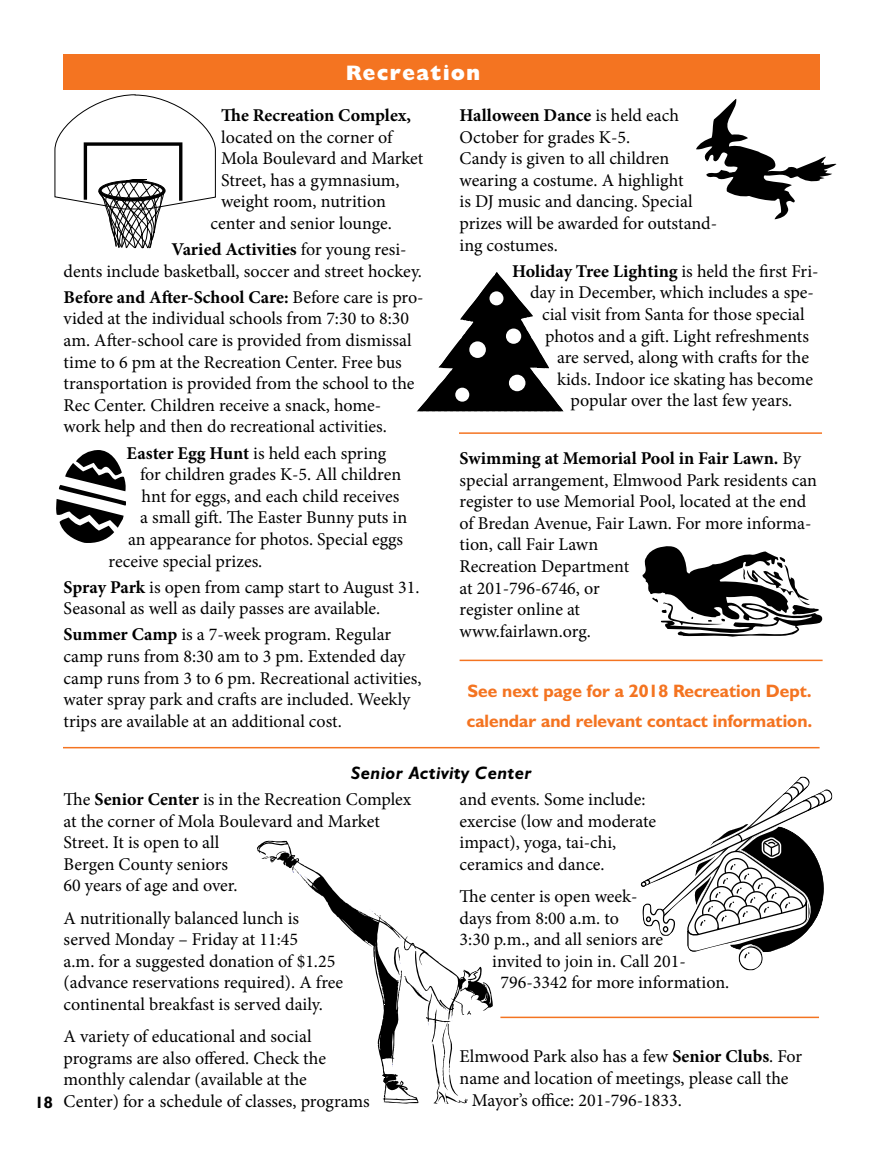
<style>
.page{position:relative;width:891px;height:1161px;background:#fff}
.page>*{position:absolute;margin:0;border:0;box-sizing:border-box;transform-origin:0 0}
.t1{font:800 21px "Humanist 521 BT";letter-spacing:.08em;color:#fff}
.t2{font:18px/21.6px "Minion Pro";color:#000}
.t3{font:700 18px/30px "Humanist 521 BT";color:#f47421}
.t4{font:700 18px "Minion Pro";letter-spacing:-.005em;color:#000}
.t5{font:italic 700 18px "Humanist 521 BT";letter-spacing:.03em;color:#000}
.t6{font:700 16.5px "Humanist 521 BT";color:#000}
.s1{font-weight:700}
.s2{font-weight:400}
</style>
<div class="page">
<hr style="left:500px;top:1017px;width:319px;height:1px;background:#f47421">
<svg style="left:54px;top:94px;width:162px;height:154px"></svg>
<svg style="left:696px;top:99px;width:141px;height:120px"></svg>
<svg style="left:416px;top:272px;width:94px;height:140px"></svg>
<div style="left:455px;top:388px;width:14px;height:14px;background:#fff;border-radius:50%"></div>
<svg style="left:642px;top:546px;width:180px;height:91px"></svg>
<svg style="left:257px;top:846px;width:236px;height:161px"></svg>
<svg style="left:258px;top:841px;width:40px;height:21px"></svg>
<svg style="left:293px;top:870px;width:14px;height:9px"></svg>
<svg style="left:313px;top:885px;width:5px;height:5px"></svg>
<svg style="left:341px;top:909px;width:151px;height:195px"></svg>
<svg style="left:640px;top:777px;width:192px;height:193px"></svg>
<hr style="left:63px;top:747px;width:757px;height:1px;background:#f47421">
<svg style="left:56px;top:450px;width:70px;height:93px"></svg>
<div style="left:64px;top:54px;width:756px;height:36px;background:#f47421"></div>
<hr style="left:459px;top:432px;width:363px;height:2px;background:#f47421">
<hr style="left:460px;top:660px;width:363px;height:1px;background:#f47421">
<p class="t6" style="left:35px;top:1092px;width:19px">18</p>
<p class="t1" style="left:346px;top:60px;width:136px">Recreation</p>
<p class="t4" style="left:221px;top:103px;width:191px">The Recreation Complex,</p>
<p class="t2" style="left:221px;top:126px;width:173px">located on the corner of</p>
<p class="t2" style="left:221px;top:148px;width:204px">Mola Boulevard and Market</p>
<p class="t2" style="left:221px;top:169px;width:180px">Street, has a gymnasium,</p>
<p class="t2" style="left:221px;top:191px;width:166px">weight room, nutrition</p>
<p class="t2" style="left:211px;top:213px;width:183px">center and senior lounge.</p>
<p class="t2" style="left:64px;top:239px;width:360px;text-indent:108px"><span class="s1">Varied Activities</span> for young resi&shy;dents include basketball, soccer and street hockey.</p>
<p class="t2" style="left:64px;top:286px;width:361px"><span class="s1">Before and After-School Care:</span> Before care is pro&shy;vided at the individual schools from 7:30 to 8:30 am. After-school care is provided from dismissal time to 6 pm at the Recreation Center. Free bus transportation is provided from the school to the Rec Center. Children receive a snack, home-<br>work help and then do recreational activities.</p>
<p class="t2" style="left:127px;top:442px;width:261px"><span class="s1">Easter Egg Hunt</span> is held each spring</p>
<p class="t2" style="left:140px;top:464px;width:263px">for children grades K-5. All children</p>
<p class="t2" style="left:142px;top:485px;width:259px">hnt for eggs, and each child receives</p>
<p class="t2" style="left:140px;top:507px;width:269px">a small gift. The Easter Bunny puts in</p>
<p class="t2" style="left:128px;top:528px;width:277px">an appearance for photos. Special eggs</p>
<p class="t2" style="left:109px;top:550px;width:155px">receive special prizes.</p>
<p class="t2" style="left:64px;top:576px;width:357px"><span class="s1">Spray Park</span> is open from camp start to August 31.<br>Seasonal as well as daily passes are available.</p>
<p class="t2" style="left:64px;top:624px;width:359px"><span class="s1">Summer Camp</span> is a 7-week program. Regular camp runs from 8:30 am to 3 pm. Extended day camp runs from 3 to 6 pm. Recreational activities, water spray park and crafts are included. Weekly trips are available at an additional cost.</p>
<p class="t5" style="left:351px;top:762px;width:182px">Senior Activity Center</p>
<p class="t2" style="left:64px;top:789px;width:349px">The <span class="s1">Senior Center</span> is in the Recreation Complex at the corner of Mola Boulevard and Market<br>Street. It is open to all<br>Bergen County seniors<br>60 years of age and over.</p>
<p class="t2" style="left:64px;top:907px;width:281px">A nutritionally balanced lunch is served Monday – Friday at 11:45<br>a.m. for a suggested donation of $1.25 (advance reservations required). A free continental breakfast is served daily.</p>
<p class="t2" style="left:64px;top:1026px;width:308px">A variety of educational and social programs are also offered. Check the monthly calendar (available at the<br>Center) for a schedule of classes, programs</p>
<p class="t2" style="left:460px;top:105px;width:259px"><span class="s1">Halloween Dance</span> is held each<br>October for grades K-5.<br>Candy is given to all children wearing a costume. A highlight<br>is DJ music and dancing. Special prizes will be awarded for outstand&shy;ing costumes.</p>
<p class="t4" style="left:512px;top:258px;width:308px">Holiday Tree Lighting <span class="s2">is held the first Fri-</span></p>
<p class="t2" style="left:530px;top:282px;width:285px">day in December, which includes a spe-</p>
<p class="t2" style="left:542px;top:303px;width:264px">cial visit from Santa for those special</p>
<p class="t2" style="left:545px;top:325px;width:265px">photos and a gift. Light refreshments</p>
<p class="t2" style="left:557px;top:347px;width:253px">are served, along with crafts for the</p>
<p class="t2" style="left:557px;top:368px;width:258px">kids. Indoor ice skating has become</p>
<p class="t2" style="left:571px;top:390px;width:223px">popular over the last few years.</p>
<p class="t2" style="left:460px;top:447px;width:359px"><span class="s1">Swimming at Memorial Pool in Fair Lawn.</span> By special arrangement, Elmwood Park residents can register to use Memorial Pool, located at the end of Bredan Avenue, Fair Lawn. For more informa&shy;tion, call Fair Lawn<br>Recreation Department<br>at 201-796-6746, or<br>register online at<br>www.fairlawn.org.</p>
<p class="t3" style="left:467px;top:676px;width:347px">See next page for a 2018 Recreation Dept. calendar and relevant contact information.</p>
<p class="t2" style="left:460px;top:789px;width:198px">and events. Some include: exercise (low and moderate impact), yoga, tai-chi, ceramics and dance.</p>
<p class="t2" style="left:460px;top:885px;width:179px">The center is open week-</p>
<p class="t2" style="left:460px;top:907px;width:161px">days from 8:00 a.m. to</p>
<p class="t2" style="left:460px;top:929px;width:205px">3:30 p.m., and all seniors are</p>
<p class="t2" style="left:492px;top:950px;width:195px">invited to join in. Call 201-</p>
<p class="t2" style="left:500px;top:972px;width:230px">796-3342 for more information.</p>
<p class="t2" style="left:460px;top:1046px;width:344px">Elmwood Park also has a few <span class="s1">Senior Clubs</span>. For</p>
<p class="t2" style="left:460px;top:1068px;width:330px">name and location of meetings, please call the</p>
<p class="t2" style="left:472px;top:1089px;width:211px">Mayor’s office: 201-796-1833.</p>
</div>
